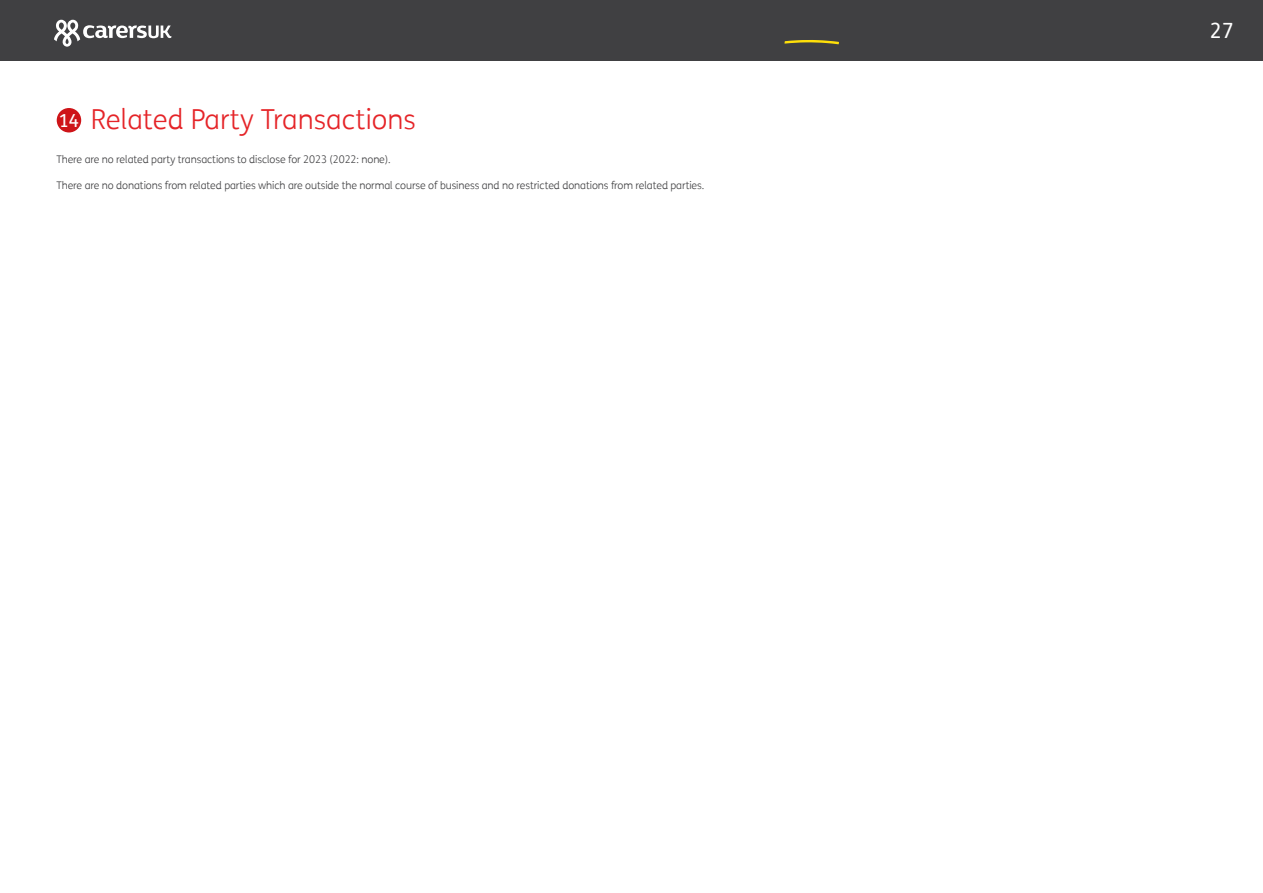
<style>
.page{position:relative;width:1263px;height:893px;background:#fff}
.page>*{position:absolute;margin:0;border:0;box-sizing:border-box;transform-origin:0 0}
.t1{font:300 27.6px "FS Me";color:#e52428}
.t2{font:21px "FS Me";color:#fff}
.t3{font:18px "FS Me";color:#fff}
.t4{font:300 10.5px "FS Me";letter-spacing:-.01em;color:#404042}
</style>
<div class="page">
<div style="left:0;top:0;width:1263px;height:61px;background:#404042"></div>
<svg style="left:54px;top:20px;width:117px;height:27px"></svg>
<svg style="left:784px;top:40px;width:55px;height:4px"></svg>
<div style="left:57px;top:108px;width:24px;height:24px;background:#ce1418;border-radius:50%"></div>
<h1 class="t1" style="left:91px;top:100px;width:326px">Related Party Transactions</h1>
<h3 class="t3" style="left:59px;top:108px;width:22px">14</h3>
<p class="t4" style="left:56px;top:152px;width:336px">There are no related party transactions to disclose for 2023 (2022: none).</p>
<p class="t4" style="left:56px;top:178px;width:649px">There are no donations from related parties which are outside the normal course of business and no restricted donations from related parties.</p>
<h2 class="t2" style="left:1210px;top:16px;width:25px">27</h2>
</div>
